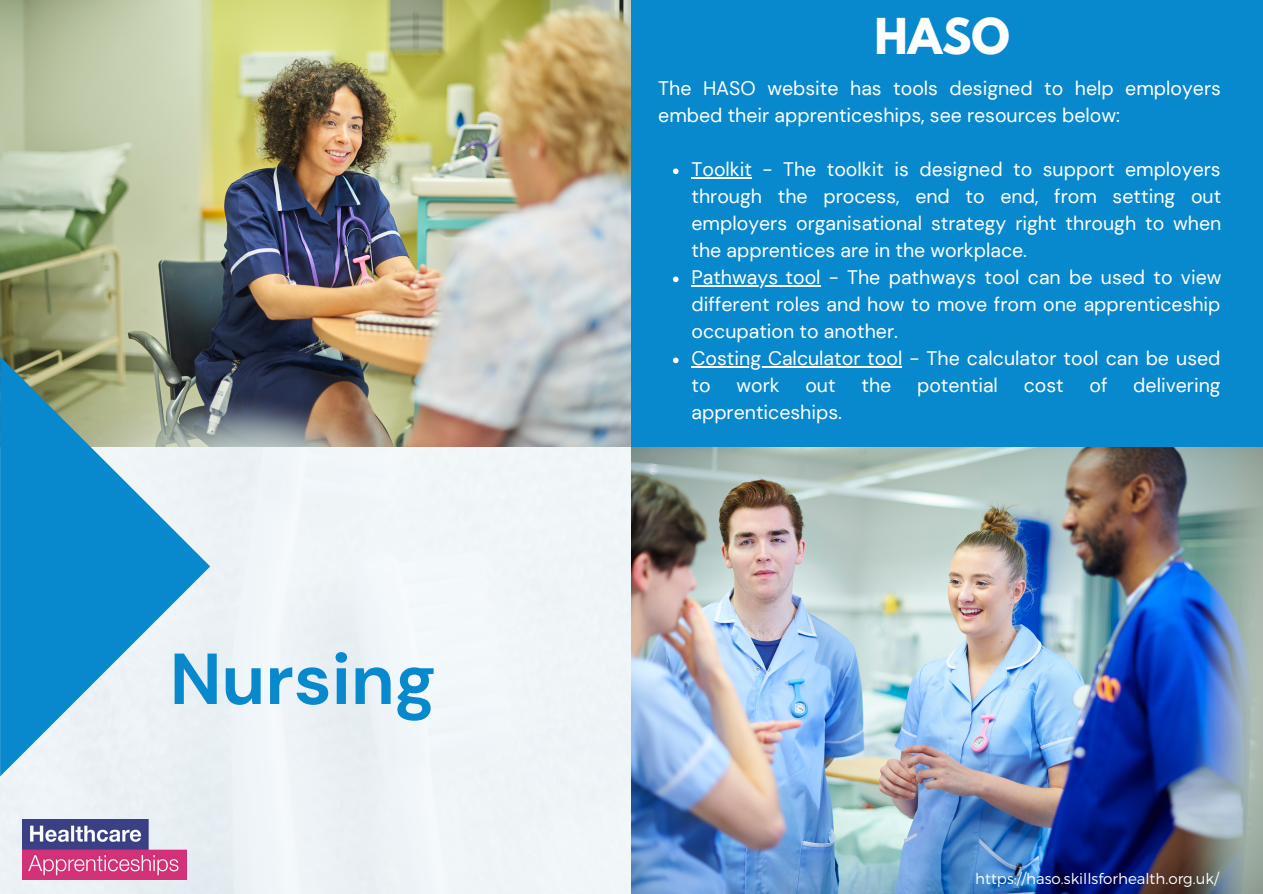
<style>
.page{position:relative;width:1263px;height:894px;background:#fff}
.page>*{position:absolute;margin:0;border:0;box-sizing:border-box;transform-origin:0 0}
.t1{font:700 72px "DM Sans";color:#0889ce}
.t2{font:700 43.8px "League Spartan";color:#fff}
.t3{font:19.5px/27px "DM Sans";color:#fff}
.t4{font:300 15px "Montserrat";color:#fff}
</style>
<div class="page">
<div style="left:0;top:0;width:1263px;height:893px;background:#eff5f8"></div>
<img style="left:0;top:0;width:631px;height:446px">
<img style="left:631px;top:446px;width:631px;height:447px">
<div style="left:631px;top:0;width:631px;height:446px;background:#0889ce"></div>
<svg style="left:0;top:356px;width:210px;height:420px;fill:#0b89ce"></svg>
<img style="left:23px;top:819px;width:164px;height:60px">
<svg style="left:673px;top:168px;width:5px;height:6px"></svg>
<hr style="left:691px;top:177px;width:61px;height:1px;background:#fff">
<svg style="left:673px;top:276px;width:5px;height:6px"></svg>
<hr style="left:691px;top:285px;width:129px;height:1px;background:#fff">
<svg style="left:673px;top:357px;width:5px;height:6px"></svg>
<hr style="left:691px;top:366px;width:211px;height:1px;background:#fff">
<h1 class="t1" style="left:170px;top:632px;width:267px">Nursing</h1>
<h2 class="t2" style="left:875px;top:15px;width:137px">HASO</h2>
<p class="t3" style="left:658px;top:75px;width:564px">The HASO website has tools designed to help employers embed their apprenticeships, see resources below:</p>
<p class="t3" style="left:691px;top:156px;width:532px">Toolkit - The toolkit is designed to support employers through the process, end to end, from setting out employers organisational strategy right through to when the apprentices are in the workplace.<br>Pathways tool - The pathways tool can be used to view different roles and how to move from one apprenticeship occupation to another.<br>Costing Calculator tool - The calculator tool can be used to</p>
<p class="t3" style="left:736px;top:372px;width:45px">work</p>
<p class="t3" style="left:805px;top:372px;width:32px">out</p>
<p class="t3" style="left:861px;top:372px;width:31px">the</p>
<p class="t3" style="left:917px;top:372px;width:82px">potential</p>
<p class="t3" style="left:1024px;top:372px;width:42px">cost</p>
<p class="t3" style="left:1089px;top:372px;width:20px">of</p>
<p class="t3" style="left:1133px;top:372px;width:89px">delivering</p>
<p class="t3" style="left:691px;top:399px;width:152px">apprenticeships.</p>
<p class="t4" style="left:975px;top:868px;width:245px">https://haso.skillsforhealth.org.uk/</p>
</div>
